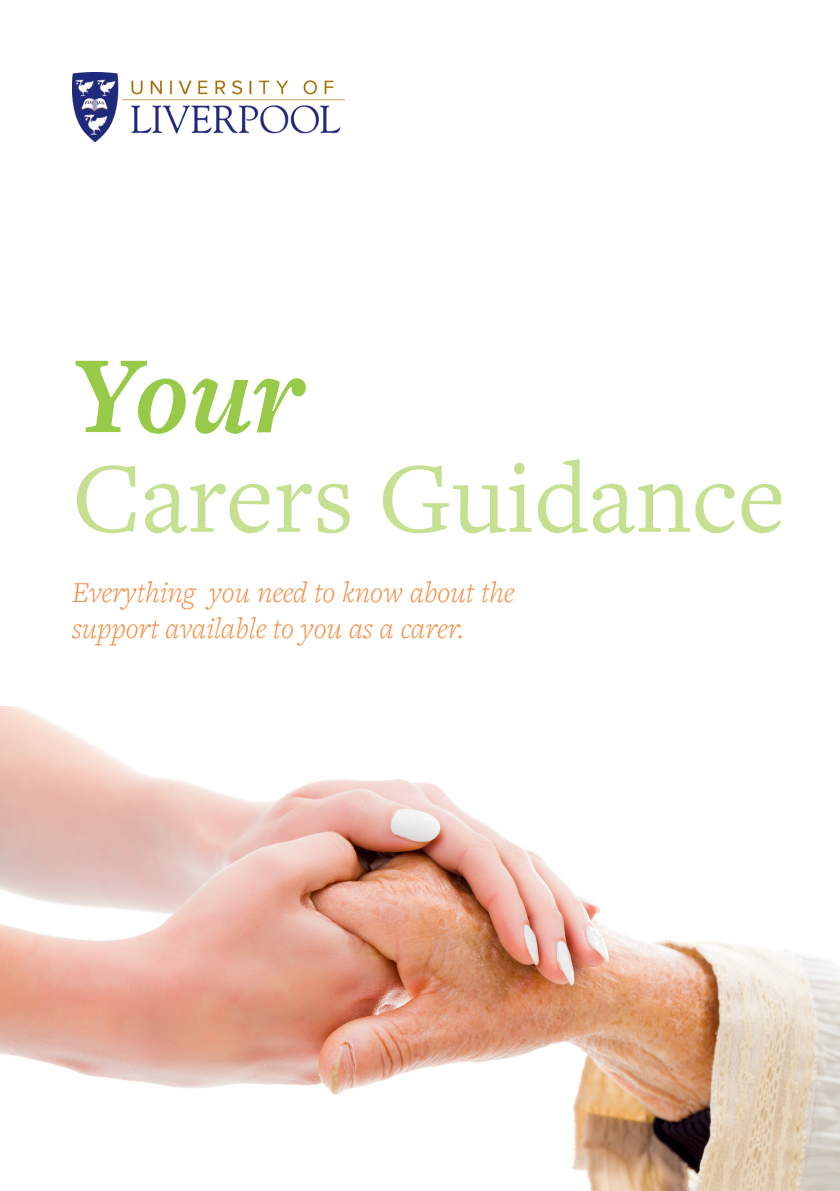
<style>
.page{position:relative;width:840px;height:1191px;background:#fff}
.page>*{position:absolute;margin:0;border:0;box-sizing:border-box;transform-origin:0 0}
.t1{font:italic 700 114px "Freight Text Pro";color:#97ca49}
.t2{font:104px "Freight Text Pro";color:#c7df90}
.t3{font:italic 300 30px/36px "Freight Text Pro";color:#f58c3f}
</style>
<div class="page">
<img style="left:0;top:706px;width:839px;height:485px">
<img style="left:72px;top:72px;width:272px;height:69px">
<p class="t1" style="left:72px;top:319px;width:233px">Your</p>
<p class="t2" style="left:72px;top:430px;width:714px">Carers Guidance</p>
<p class="t3" style="left:72px;top:573px;width:443px">Everything you need to know about the support available to you as a carer.</p>
</div>
